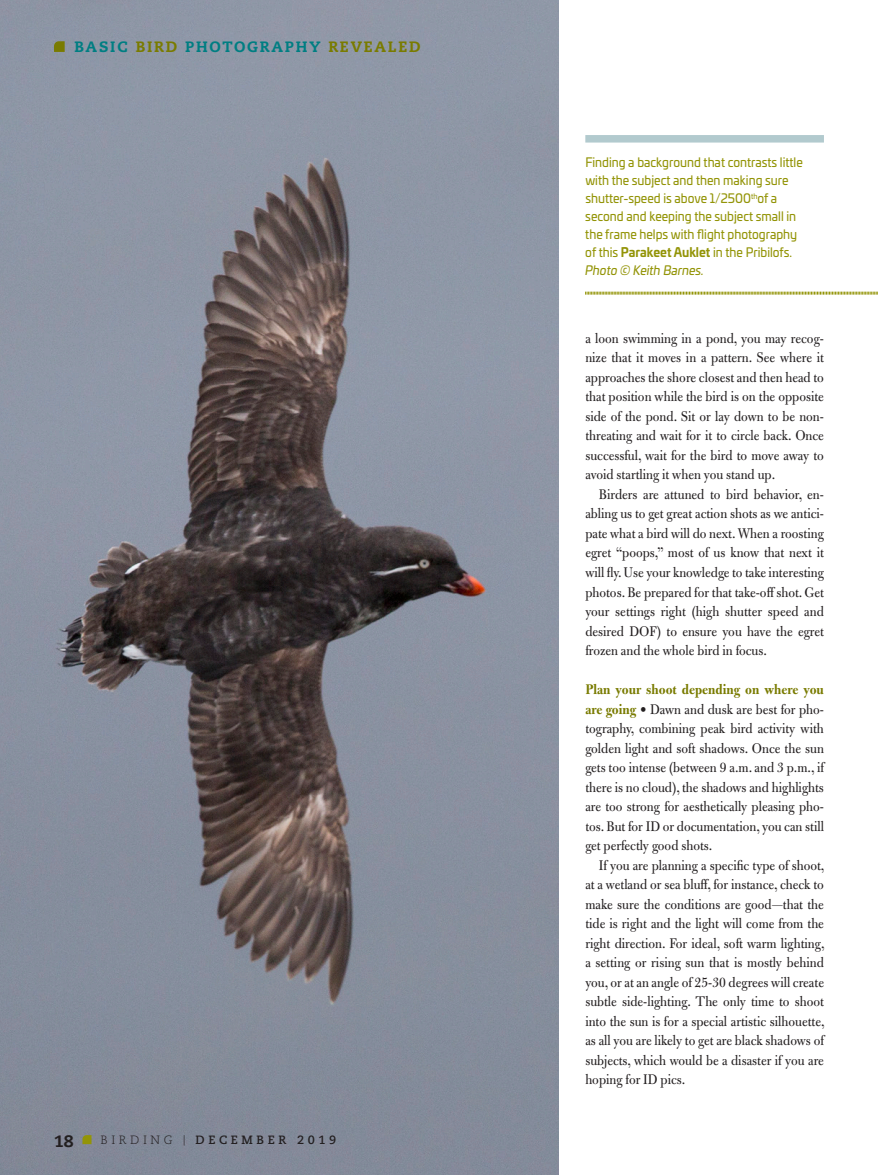
<style>
.page{position:relative;width:878px;height:1175px;background:#fff}
.page>*{position:absolute;margin:0;border:0;box-sizing:border-box;transform-origin:0 0}
.t1{font:800 16.5px "Caecilia LT Std";color:#231f20}
.t2{font:15px/19.5px "Bulmer MT Std";color:#231f20;text-align:justify;scale:.93 1}
.t3{font:800 15px "Caecilia LT Std";letter-spacing:.12em;color:#007e82}
.t4{font:12.75px/18px "Univia Pro";color:#939407;scale:.93 1}
.t5{font:700 12px "Caecilia LT Std";letter-spacing:.3em;color:#231f20}
.s1{color:#797b00}
.s2{font-weight:300}
.s3{font-weight:300;font-size:10.5px}
.s4{font-weight:700}
.s5{font-style:italic}
.s6{font-weight:700;color:#797b00}
</style>
<div class="page">
<img style="left:0;top:0;width:558px;height:1174px">
<svg style="left:82px;top:1135px;width:9px;height:9px"></svg>
<svg style="left:54px;top:41px;width:11px;height:11px"></svg>
<svg style="left:585px;top:292px;width:293px;height:3px"></svg>
<div style="left:585px;top:135px;width:239px;height:7px;background:#b2cace"></div>
<p class="t3" style="left:75px;top:37px;width:347px">BASIC <span class="s1">BIRD</span> PHOTOGRAPHY <span class="s1">REVEALED</span></p>
<p class="t1" style="left:54px;top:1131px;width:21px">18</p>
<p class="t5" style="left:100px;top:1132px;width:237px"><span class="s2">BIRDING</span> <span class="s3">|</span> DECEMBER 2019</p>
<p class="t4" style="left:585px;top:153px;width:235px">Finding a background that contrasts little with the subject and then making sure shutter-speed is above 1/2500<sup>th</sup>of a second and keeping the subject small in the frame helps with flight photography of this <span class="s4">Parakeet Auklet</span> in the Pribilofs.<br><span class="s5">Photo © Keith Barnes.</span></p>
<p class="t2" style="left:585px;top:329px;width:258px">a loon swimming in a pond, you may recog&shy;nize that it moves in a pattern. See where it approaches the shore closest and then head to that position while the bird is on the opposite side of the pond. Sit or lay down to be non&shy;threating and wait for it to circle back. Once successful, wait for the bird to move away to avoid startling it when you stand up.</p>
<p class="t2" style="left:585px;top:485px;width:258px;text-indent:14px">Birders are attuned to bird behavior, en&shy;abling us to get great action shots as we antici&shy;pate what a bird will do next. When a roosting egret “poops,” most of us know that next it will fly. Use your knowledge to take interesting photos. Be prepared for that take-off shot. Get your settings right (high shutter speed and desired DOF) to ensure you have the egret frozen and the whole bird in focus.</p>
<p class="t2" style="left:585px;top:680px;width:258px"><span class="s6">Plan your shoot depending on where you are going</span> <span class="s4">•</span> Dawn and dusk are best for pho&shy;tography, combining peak bird activity with golden light and soft shadows. Once the sun gets too intense (between 9 a.m. and 3 p.m., if there is no cloud), the shadows and highlights are too strong for aesthetically pleasing pho&shy;tos. But for ID or documentation, you can still get perfectly good shots.</p>
<p class="t2" style="left:585px;top:855px;width:259px;text-indent:14px">If you are planning a specific type of shoot, at a wetland or sea bluff, for instance, check to make sure the conditions are good—that the tide is right and the light will come from the right direction. For ideal, soft warm lighting, a setting or rising sun that is mostly behind you, or at an angle of 25-30 degrees will create subtle side-lighting. The only time to shoot into the sun is for a special artistic silhouette, as all you are likely to get are black shadows of subjects, which would be a disaster if you are hoping for ID pics.</p>
</div>
